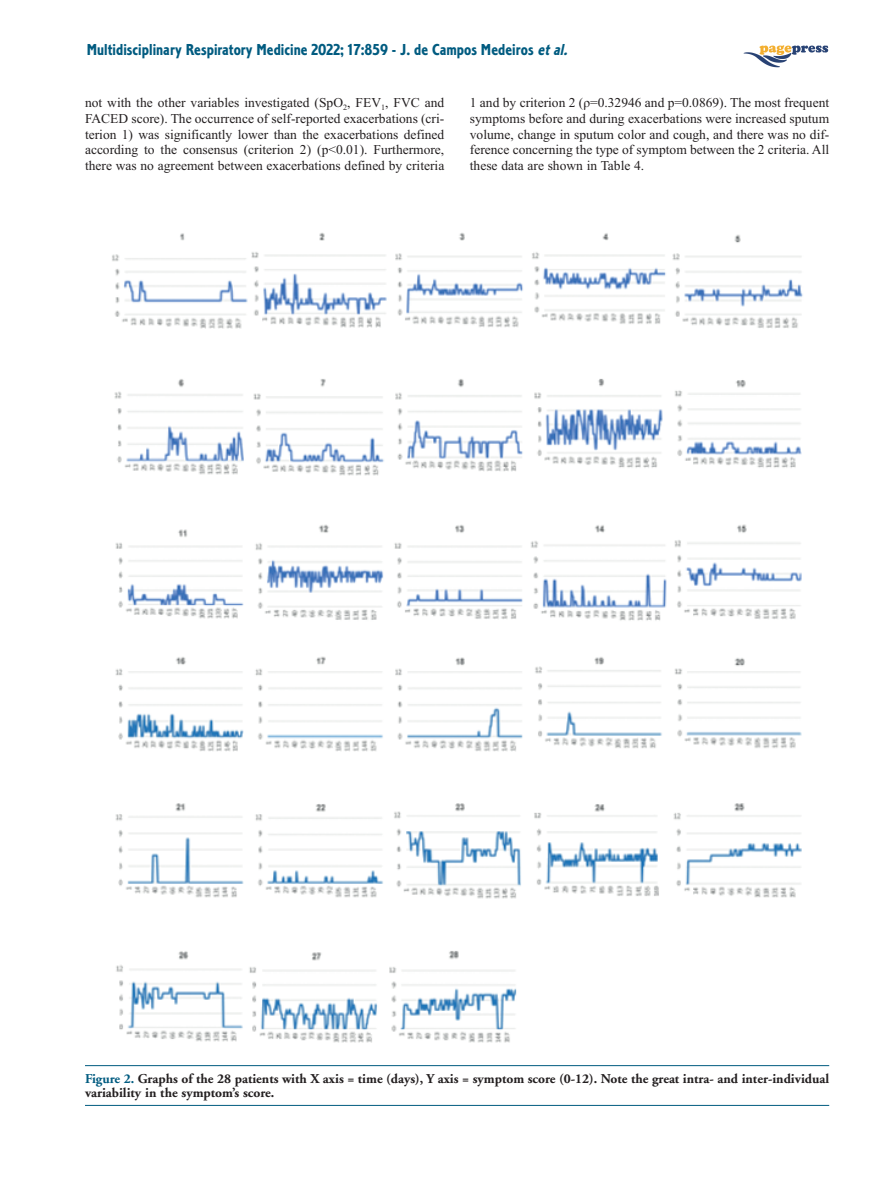
<style>
.page{position:relative;width:893px;height:1190px;background:#fff}
.page>*{position:absolute;margin:0;border:0;box-sizing:border-box;transform-origin:0 0}
.t1{font:16.5px "Corinthian Bold Condensed Plain";color:#005b80}
.t2{font:13.5px/15.8px "Times New Roman";color:#231f20;text-align:justify}
.t3{font:700 13.5px/13.5px "Adobe Garamond";color:#231f20}
.s1{font-style:italic}
.s2{color:#005b80}
</style>
<div class="page">
<img style="left:744px;top:45px;width:84px;height:23px">
<hr style="left:85px;top:1065px;width:744px;height:1px;background:#005b80">
<hr style="left:85px;top:1105px;width:744px;height:1px;background:#005b80">
<img style="left:112px;top:232px;width:691px;height:811px">
<p class="t1" style="left:87px;top:44px;width:485px">Multidisciplinary Respiratory Medicine 2022; 17:859 - J. de Campos Medeiros <span class="s1">etal.</span></p>
<p class="t2" style="left:85px;top:95px;width:361px">not with the other variables investigated (SpO<sub>2</sub>, FEV<sub>1</sub>, FVC and FACED score). The occurrence of self-reported exacerbations (cri&shy;terion 1) was significantly lower than the exacerbations defined according to the consensus (criterion 2) (p&lt;0.01). Furthermore, there was no agreement between exacerbations defined by criteria</p>
<p class="t2" style="left:470px;top:95px;width:361px">1 and by criterion 2 (ρ=0.32946 and p=0.0869). The most frequent symptoms before and during exacerbations were increased sputum volume, change in sputum color and cough, and there was no dif&shy;ference concerning the type of symptom between the 2 criteria. All these data are shown in Table 4.</p>
<p class="t3" style="left:85px;top:1073px;width:746px"><span class="s2">Figure 2.</span> Graphs of the 28 patients with X axis = time (days), Y axis = symptom score (0-12). Note the great intra- and inter-individual variability in the symptom’s score.</p>
</div>
